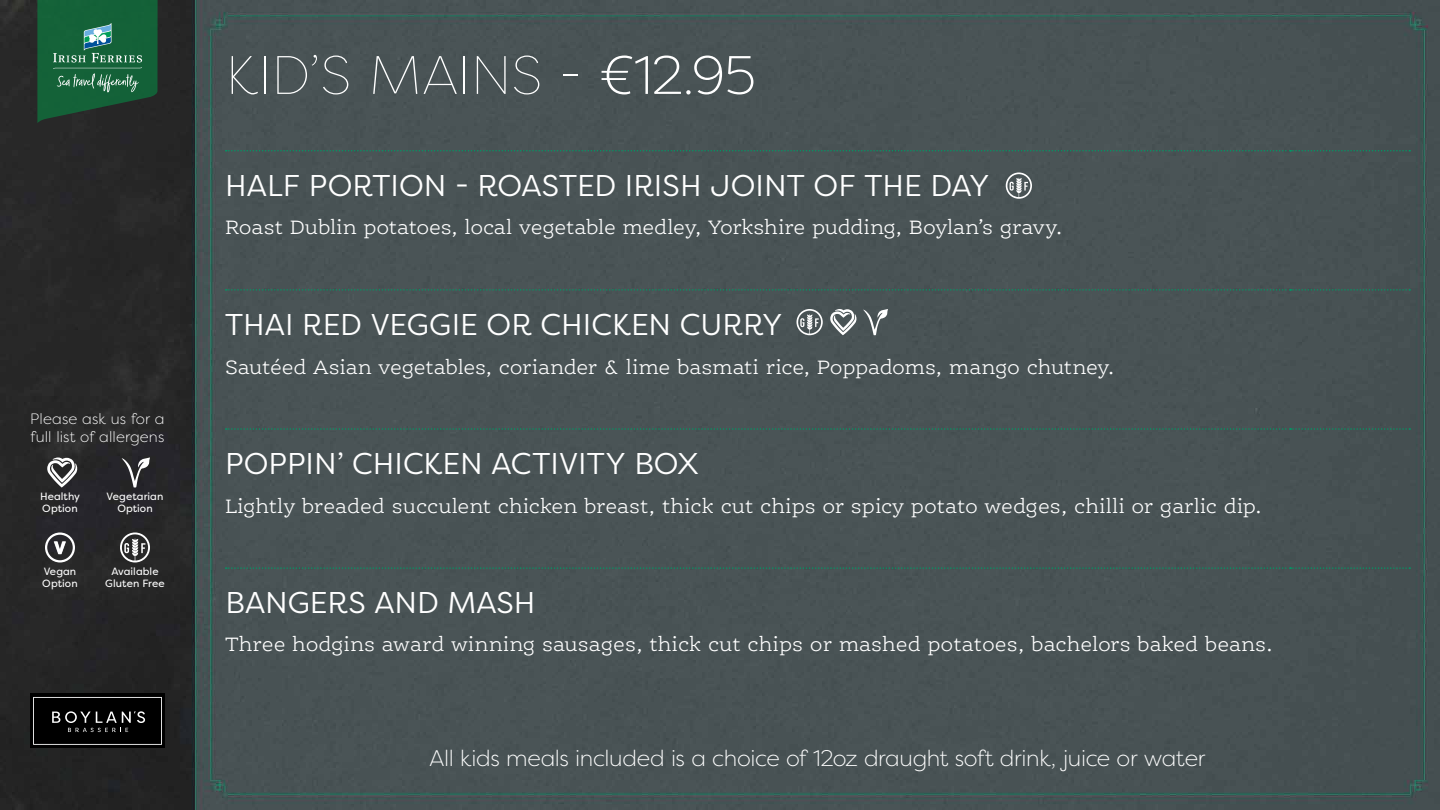
<style>
.page{position:relative;width:1440px;height:810px;background:#fff}
.page>*{position:absolute;margin:0;border:0;box-sizing:border-box;transform-origin:0 0}
.t1{font:100 54px "Filson Pro";letter-spacing:-.005em;color:#fff}
.t2{font:30px "Filson Pro";color:#fff}
.t3{font:300 22.5px "Filson Pro";letter-spacing:-.015em;color:#fff}
.t4{font:300 21px "Ernestine Pro";color:#fff}
.t5{font:800 18px "Filson Pro";color:#fff}
.t6{font:300 15px/18px "Filson Pro";letter-spacing:.01em;color:#fff}
.t7{font:10.5px/12px "Filson Pro";letter-spacing:.005em;color:#fff;text-align:center}
.s1{font-weight:300}
</style>
<div class="page">
<img style="left:0;top:0;width:1440px;height:810px">
<svg style="left:226px;top:150px;width:1184px;height:2px;background:#356458"></svg>
<svg style="left:226px;top:289px;width:1184px;height:2px;background:#356458"></svg>
<svg style="left:226px;top:428px;width:1184px;height:2px;background:#356458"></svg>
<svg style="left:226px;top:567px;width:1184px;height:2px;background:#356458"></svg>
<div style="left:30px;top:694px;width:135px;height:54px;background:#000"></div>
<svg style="left:33px;top:697px;width:129px;height:48px"></svg>
<svg style="left:38px;top:0;width:119px;height:123px;background:#226342"></svg>
<svg style="left:120px;top:532px;width:30px;height:31px"></svg>
<svg style="left:47px;top:458px;width:31px;height:30px"></svg>
<svg style="left:122px;top:457px;width:28px;height:31px"></svg>
<div style="left:45px;top:532px;width:30px;height:30px;border:2px solid #fff;border-radius:50%"></div>
<svg style="left:54px;top:542px;width:12px;height:12px"></svg>
<svg style="left:1006px;top:172px;width:26px;height:27px"></svg>
<svg style="left:796px;top:309px;width:27px;height:26px"></svg>
<svg style="left:863px;top:309px;width:25px;height:26px"></svg>
<svg style="left:830px;top:309px;width:27px;height:26px"></svg>
<p class="t6" style="left:30px;top:410px;width:136px">Please ask us for a full list of allergens</p>
<p class="t7" style="left:40px;top:491px;width:41px;text-align:left">Healthy<br>Option</p>
<p class="t5" style="left:54px;top:537px;width:14px">V</p>
<p class="t7" style="left:42px;top:566px;width:37px;text-align:left">Vegan<br>Option</p>
<p class="t7" style="left:107px;top:491px;width:58px">Vegetarian<br>Option</p>
<p class="t7" style="left:105px;top:566px;width:61px">Available<br>Gluten Free</p>
<h1 class="t1" style="left:226px;top:41px;width:532px">KID’S MAINS - <span class="s1">€12.95</span></h1>
<h2 class="t2" style="left:225px;top:166px;width:765px">HALF PORTION - ROASTED IRISH JOINT OF THE DAY</h2>
<p class="t4" style="left:225px;top:215px;width:839px">Roast Dublin potatoes, local vegetable medley, Yorkshire pudding, Boylan’s gravy.</p>
<h2 class="t2" style="left:225px;top:305px;width:558px">THAI RED VEGGIE OR CHICKEN CURRY</h2>
<p class="t4" style="left:225px;top:354px;width:891px">Sautéed Asian vegetables, coriander &amp; lime basmati rice, Poppadoms, mango chutney.</p>
<h2 class="t2" style="left:225px;top:444px;width:475px">POPPIN’ CHICKEN ACTIVITY BOX</h2>
<p class="t4" style="left:225px;top:493px;width:1039px">Lightly breaded succulent chicken breast, thick cut chips or spicy potato wedges, chilli or garlic dip.</p>
<h2 class="t2" style="left:225px;top:583px;width:312px">BANGERS AND MASH</h2>
<p class="t4" style="left:225px;top:632px;width:1049px">Three hodgins award winning sausages, thick cut chips or mashed potatoes, bachelors baked beans.</p>
<p class="t3" style="left:430px;top:744px;width:777px">All kids meals included is a choice of 12oz draught soft drink, juice or water</p>
</div>
